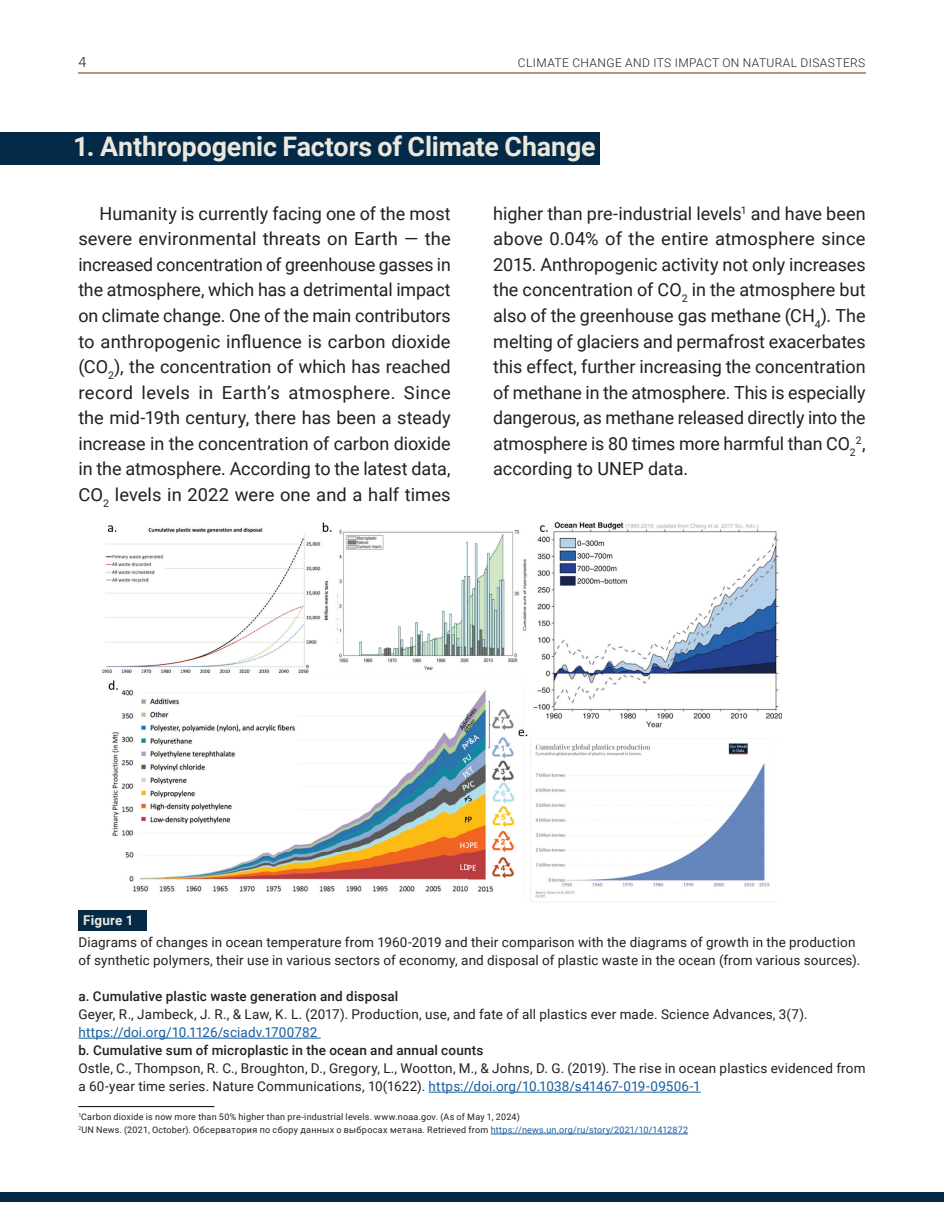
<style>
.page{position:relative;width:944px;height:1214px;background:#fff}
.page>*{position:absolute;margin:0;border:0;box-sizing:border-box;transform-origin:0 0}
.t1{font:700 27px "Roboto";letter-spacing:-.005em;color:#ebe9dd}
.t2{font:18px/25.5px "Roboto";letter-spacing:-.005em;color:#231f20;text-align:justify}
.t3{font:300 15px "Proxima Nova";color:#231f20}
.t4{font:13.5px/18px "Roboto";letter-spacing:.01em;color:#231f20}
.t5{font:500 13.5px "Roboto";letter-spacing:.015em;color:#231f20}
.t6{font:13.5px "Roboto";letter-spacing:.01em;color:#175d9e}
.t7{font:700 13.5px "Roboto";letter-spacing:.01em;color:#ebe9dd}
.t8{font:300 12px "Roboto";letter-spacing:.035em;color:#231f20}
.t9{font:10.5px "Roboto";color:#231f20}
.t10{font:9px/13.5px "Roboto";letter-spacing:.025em;color:#231f20}
.s1{font-size:18px}
.s2{color:#175d9e}
</style>
<div class="page">
<hr style="left:78px;top:72px;width:787px;height:2px;background:#b39876">
<div style="left:0;top:1192px;width:944px;height:9px;background:#052a48"></div>
<div style="left:0;top:132px;width:600px;height:33px;background:#052a48"></div>
<hr style="left:78px;top:1106px;width:136px;height:1px;background:#000">
<hr style="left:490px;top:1133px;width:198px;height:1px;background:#175d9e">
<img style="left:102px;top:521px;width:679px;height:381px">
<div style="left:529px;top:602px;width:7px;height:48px;background:#fff"></div>
<div style="left:78px;top:910px;width:68px;height:20px;background:#052a48"></div>
<hr style="left:78px;top:1037px;width:243px;height:1px;background:#175d9e">
<hr style="left:428px;top:1091px;width:272px;height:1px;background:#175d9e">
<p class="t3" style="left:78px;top:53px;width:10px">4</p>
<p class="t8" style="left:518px;top:54px;width:349px">CLIMATE CHANGE AND ITS IMPACT ON NATURAL DISASTERS</p>
<h1 class="t1" style="left:73px;top:128px;width:524px">1. Anthropogenic Factors of Climate Change</h1>
<p class="t2" style="left:78px;top:200px;width:374px;text-indent:21px">Humanity is currently facing one of the most severe environmental threats on Earth — the increased concentration of greenhouse gasses in the atmosphere, which has a detrimental impact on climate change. One of the main contributors to anthropogenic influence is carbon dioxide (CO<sub>2</sub>), the concentration of which has reached record levels in Earth’s atmosphere. Since the mid-19th century, there has been a steady increase in the concentration of carbon dioxide in the atmosphere. According to the latest data, CO<sub>2</sub> levels in 2022 were one and a half times</p>
<p class="t2" style="left:493px;top:200px;width:374px">higher than pre-industrial levels<sup>1</sup> and have been above 0.04% of the entire atmosphere since 2015. Anthropogenic activity not only increases the concentration of CO<sub>2</sub> in the atmosphere but also of the greenhouse gas methane (CH<sub>4</sub>). The melting of glaciers and permafrost exacerbates this effect, further increasing the concentration of methane in the atmosphere. This is especially dangerous, as methane released directly into the atmosphere is 80 times more harmful than CO<sub>2</sub></p>
<p class="t9" style="left:856px;top:432px;width:11px">2<span class="s1">,</span></p>
<p class="t2" style="left:493px;top:455px;width:196px">according to UNEP data.</p>
<p class="t7" style="left:83px;top:910px;width:52px">Figure 1</p>
<p class="t4" style="left:78px;top:932px;width:783px">Diagrams of changes in ocean temperature from 1960-2019 and their comparison with the diagrams of growth in the production of synthetic polymers, their use in various sectors of economy, and disposal of plastic waste in the ocean (from various sources).</p>
<p class="t5" style="left:78px;top:986px;width:321px">a. Cumulative plastic waste generation and disposal</p>
<p class="t4" style="left:78px;top:1004px;width:730px">Geyer, R., Jambeck, J. R., &amp; Law, K. L. (2017). Production, use, and fate of all plastics ever made. Science Advances, 3(7).</p>
<p class="t6" style="left:78px;top:1022px;width:240px">https://doi.org/10.1126/sciadv.1700782</p>
<p class="t5" style="left:78px;top:1040px;width:406px">b. Cumulative sum of microplastic in the ocean and annual counts</p>
<p class="t4" style="left:78px;top:1058px;width:788px">Ostle, C., Thompson, R. C., Broughton, D., Gregory, L., Wootton, M., &amp; Johns, D. G. (2019). The rise in ocean plastics evidenced from a 60-year time series. Nature Communications, 10(1622). <span class="s2">https://doi.org/10.1038/s41467-019-09506-1</span></p>
<p class="t10" style="left:78px;top:1109px;width:611px"><sup>1</sup>Carbon dioxide is now more than 50% higher than pre-industrial levels. www.noaa.gov. (As of May 1, 2024)<br><sup>2</sup>UN News. (2021, October). Обсерватория по сбору данных о выбросах метана. Retrieved from <span class="s2">https://news.un.org/ru/story/2021/10/1412872</span></p>
</div>
